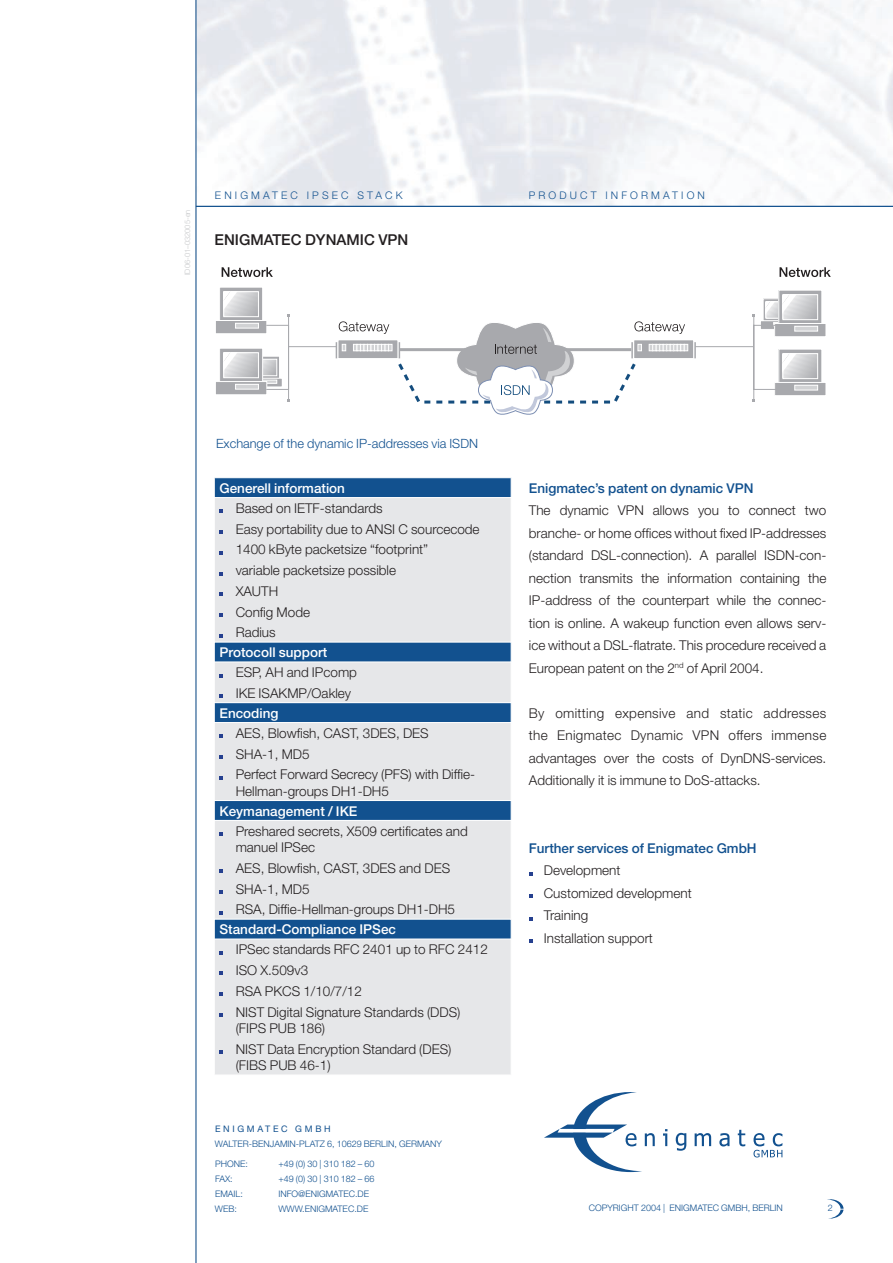
<style>
.page{position:relative;width:893px;height:1263px;background:#fff}
.page>*{position:absolute;margin:0;border:0;box-sizing:border-box;transform-origin:0 0}
.t1{font:500 15px "Helvetica Neue";color:#231f20}
.t2{font:300 13.5px/20.7px "Helvetica Neue";color:#231f20}
.t3{font:500 13.5px "Helvetica Neue";color:#fff}
.t4{font:500 13.5px "Helvetica Neue";color:#12518f}
.t5{font:300 12.75px "Helvetica Neue";color:#12518f}
.t6{font:300 10.5px "Helvetica Neue";letter-spacing:.3em;color:#12518f}
.t7{font:300 9px/19.6px "Helvetica Neue";color:#12518f}
.t8{font:9px "Helvetica Neue";letter-spacing:.3em;color:#12518f}
.t9{font:300 7.5px "Helvetica Neue";color:#c7c8ca}
</style>
<div class="page">
<svg style="left:827px;top:1199px;width:16px;height:19px"></svg>
<hr style="left:196px;top:0;width:1px;height:1263px;background:#12518f">
<svg style="left:544px;top:1092px;width:111px;height:80px"></svg>
<svg style="left:676px;top:1133px;width:10px;height:18px"></svg>
<svg style="left:695px;top:1133px;width:16px;height:13px"></svg>
<svg style="left:719px;top:1133px;width:10px;height:13px"></svg>
<svg style="left:738px;top:1130px;width:7px;height:16px"></svg>
<svg style="left:663px;top:1129px;width:4px;height:17px"></svg>
<svg style="left:753px;top:1133px;width:29px;height:24px"></svg>
<hr style="left:196px;top:206px;width:697px;height:1px;background:#12518f">
<div style="left:215px;top:478px;width:296px;height:19px;background:#12518f"></div>
<svg style="left:215px;top:498px;width:296px;height:576px;background:#cad3dd"></svg>
<hr style="left:214px;top:642px;width:297px;height:1px;background:#fff">
<hr style="left:214px;top:662px;width:297px;height:1px;background:#fff">
<hr style="left:214px;top:702px;width:297px;height:1px;background:#fff">
<hr style="left:214px;top:722px;width:297px;height:1px;background:#fff">
<hr style="left:214px;top:800px;width:297px;height:1px;background:#fff">
<hr style="left:214px;top:820px;width:297px;height:1px;background:#fff">
<hr style="left:214px;top:919px;width:297px;height:1px;background:#fff">
<hr style="left:214px;top:939px;width:297px;height:1px;background:#fff">
<svg style="left:214px;top:478px;width:1px;height:19px"></svg>
<svg style="left:511px;top:478px;width:1px;height:19px"></svg>
<svg style="left:511px;top:643px;width:1px;height:19px"></svg>
<svg style="left:511px;top:703px;width:1px;height:19px"></svg>
<svg style="left:214px;top:801px;width:1px;height:19px"></svg>
<svg style="left:511px;top:801px;width:1px;height:19px"></svg>
<svg style="left:511px;top:920px;width:1px;height:19px"></svg>
<svg style="left:220px;top:530px;width:3px;height:4px"></svg>
<svg style="left:220px;top:613px;width:3px;height:4px"></svg>
<svg style="left:214px;top:634px;width:9px;height:29px"></svg>
<svg style="left:214px;top:695px;width:9px;height:27px"></svg>
<svg style="left:220px;top:755px;width:3px;height:4px"></svg>
<svg style="left:220px;top:832px;width:3px;height:4px"></svg>
<svg style="left:220px;top:890px;width:3px;height:4px"></svg>
<svg style="left:214px;top:911px;width:9px;height:29px"></svg>
<svg style="left:277px;top:358px;width:1px;height:19px"></svg>
<div style="left:251px;top:356px;width:29px;height:23px;border:1px solid #fff"></div>
<svg style="left:268px;top:380px;width:12px;height:5px"></svg>
<div style="left:248px;top:378px;width:34px;height:9px;border:1px solid #fff"></div>
<div style="left:261px;top:380px;width:16px;height:3px;border:1px solid #fff"></div>
<div style="left:220px;top:287px;width:43px;height:34px;background:linear-gradient(to right,#afb0b3,#afb0b3)"></div>
<div style="left:219px;top:287px;width:44px;height:34px;border:1px solid #fff"></div>
<svg style="left:226px;top:293px;width:31px;height:22px"></svg>
<div style="left:224px;top:291px;width:35px;height:26px;border:1px solid #fff"></div>
<div style="left:215px;top:320px;width:52px;height:14px;background:#a8a9ad"></div>
<div style="left:215px;top:320px;width:52px;height:14px;border:1px solid #fff"></div>
<div style="left:236px;top:323px;width:22px;height:5px;background:#d1d2d4"></div>
<div style="left:235px;top:323px;width:24px;height:5px;border:1px solid #fff"></div>
<svg style="left:221px;top:350px;width:40px;height:30px"></svg>
<div style="left:219px;top:348px;width:44px;height:34px;border:1px solid #fff"></div>
<svg style="left:226px;top:353px;width:51px;height:25px"></svg>
<div style="left:224px;top:353px;width:35px;height:25px;border:1px solid #fff"></div>
<div style="left:215px;top:381px;width:52px;height:14px;background:#a8a9ad"></div>
<div style="left:215px;top:381px;width:52px;height:14px;border:1px solid #fff"></div>
<div style="left:236px;top:384px;width:22px;height:5px;background:#d1d2d4"></div>
<div style="left:235px;top:384px;width:24px;height:5px;border:1px solid #fff"></div>
<svg style="left:779px;top:290px;width:43px;height:34px"></svg>
<div style="left:779px;top:290px;width:43px;height:34px;border:1px solid #fff"></div>
<div style="left:775px;top:323px;width:51px;height:14px;background:#a8a9ad"></div>
<div style="left:774px;top:323px;width:52px;height:14px;border:1px solid #fff"></div>
<svg style="left:818px;top:351px;width:2px;height:30px"></svg>
<div style="left:779px;top:349px;width:43px;height:34px;border:1px solid #fff"></div>
<div style="left:775px;top:382px;width:51px;height:14px;background:#a8a9ad"></div>
<div style="left:774px;top:382px;width:52px;height:14px;border:1px solid #fff"></div>
<div style="left:266px;top:325px;width:23px;height:65px;border:1px solid #a8a9ad"></div>
<svg style="left:222px;top:267px;width:51px;height:10px"></svg>
<svg style="left:779px;top:267px;width:52px;height:10px"></svg>
<hr style="left:289px;top:346px;width:48px;height:1px;background:#a8a9ad">
<hr style="left:288px;top:316px;width:1px;height:85px;background:#a8a9ad">
<div style="left:634px;top:340px;width:60px;height:19px;background:#a8a9ad"></div>
<div style="left:633px;top:340px;width:61px;height:19px;border:1px solid #fff"></div>
<svg style="left:694px;top:295px;width:124px;height:107px"></svg>
<svg style="left:336px;top:321px;width:352px;height:94px"></svg>
<p class="t9" style="left:183px;top:275px;width:67px;rotate:-90deg">ID06-01–032005-en</p>
<p class="t6" style="left:215px;top:188px;width:189px">ENIGMATEC IPSEC STACK</p>
<p class="t6" style="left:529px;top:188px;width:178px">PRODUCT INFORMATION</p>
<p class="t1" style="left:215px;top:231px;width:195px">ENIGMATEC DYNAMIC VPN</p>
<p class="t5" style="left:216px;top:435px;width:263px">Exchange of the dynamic IP-addresses via ISDN</p>
<p class="t3" style="left:220px;top:480px;width:127px">Generell information</p>
<p class="t2" style="left:236px;top:497px;width:245px">Based on IETF-standards<br>Easy portability due to ANSI C sourcecode<br>1400 kByte packetsize “footprint”<br>variable packetsize possible<br>XAUTH<br>Config Mode<br>Radius</p>
<p class="t3" style="left:220px;top:644px;width:109px">Protocoll support</p>
<p class="t2" style="left:236px;top:662px;width:123px">ESP, AH and IPcomp<br>IKE ISAKMP/Oakley</p>
<p class="t3" style="left:220px;top:705px;width:61px">Encoding</p>
<p class="t2" style="left:236px;top:722px;width:241px">AES, Blowfish, CAST, 3DES, DES<br>SHA-1, MD5<br>Perfect Forward Secrecy (PFS) with Diffie-</p>
<p class="t2" style="left:236px;top:780px;width:155px">Hellman-groups DH1-DH5</p>
<p class="t3" style="left:220px;top:803px;width:139px">Keymanagement / IKE</p>
<p class="t2" style="left:236px;top:822px;width:234px;line-height:16.5px">Preshared secrets, X509 certificates and manuel IPSec</p>
<p class="t2" style="left:236px;top:857px;width:221px">AES, Blowfish, CAST, 3DES and DES<br>SHA-1, MD5<br>RSA, Diffie-Hellman-groups DH1-DH5</p>
<p class="t3" style="left:220px;top:921px;width:178px">Standard-Compliance IPSec</p>
<p class="t2" style="left:236px;top:939px;width:254px">IPSec standards RFC 2401 up to RFC 2412<br>ISO X.509v3<br>RSA PKCS 1/10/7/12<br>NIST Digital Signature Standards (DDS)</p>
<p class="t2" style="left:236px;top:1018px;width:217px">(FIPS PUB 186)<br>NIST Data Encryption Standard (DES)</p>
<p class="t2" style="left:236px;top:1055px;width:96px">(FIBS PUB 46-1)</p>
<p class="t8" style="left:215px;top:1123px;width:117px">ENIGMATEC GMBH</p>
<p class="t7" style="left:215px;top:1134px;width:229px">WALTER-BENJAMIN-PLATZ 6, 10629 BERLIN, GERMANY<br>PHONE:</p>
<p class="t7" style="left:278px;top:1153px;width:98px">+49 (0) 30 | 310 182 – 60</p>
<p class="t7" style="left:215px;top:1168px;width:19px">FAX:</p>
<p class="t7" style="left:278px;top:1168px;width:98px">+49 (0) 30 | 310 182 – 66</p>
<p class="t7" style="left:215px;top:1183px;width:29px">EMAIL:</p>
<p class="t7" style="left:278px;top:1183px;width:92px">INFO@ENIGMATEC.DE</p>
<p class="t7" style="left:215px;top:1198px;width:24px">WEB:</p>
<p class="t7" style="left:278px;top:1198px;width:91px">WWW.ENIGMATEC.DE</p>
<p class="t4" style="left:529px;top:480px;width:226px">Enigmatec’s patent on dynamic VPN</p>
<p class="t2" style="left:529px;top:499px;width:299px;line-height:22.5px;text-align:justify">The dynamic VPN allows you to connect two branche- or home offices without fixed IP-addresses (standard DSL-connection). A parallel ISDN-con&shy;nection transmits the information containing the IP-address of the counterpart while the connec&shy;tion is online. A wakeup function even allows serv&shy;ice without a DSL-flatrate. This procedure received a European patent on the 2<sup>nd</sup> of April 2004.</p>
<p class="t2" style="left:529px;top:701px;width:299px;line-height:22.5px;text-align:justify">By omitting expensive and static addresses the Enigmatec Dynamic VPN offers immense advantages over the costs of DynDNS-services.<br>Additionally it is immune to DoS-attacks.</p>
<p class="t4" style="left:529px;top:840px;width:229px">Further services of Enigmatec GmbH</p>
<p class="t2" style="left:544px;top:859px;width:149px;line-height:22.5px">Development<br>Customized development<br>Training<br>Installation support</p>
<p class="t7" style="left:589px;top:1198px;width:196px">COPYRIGHT 2004 | ENIGMATEC GMBH, BERLIN</p>
<p class="t7" style="left:828px;top:1198px;width:7px">2</p>
</div>
